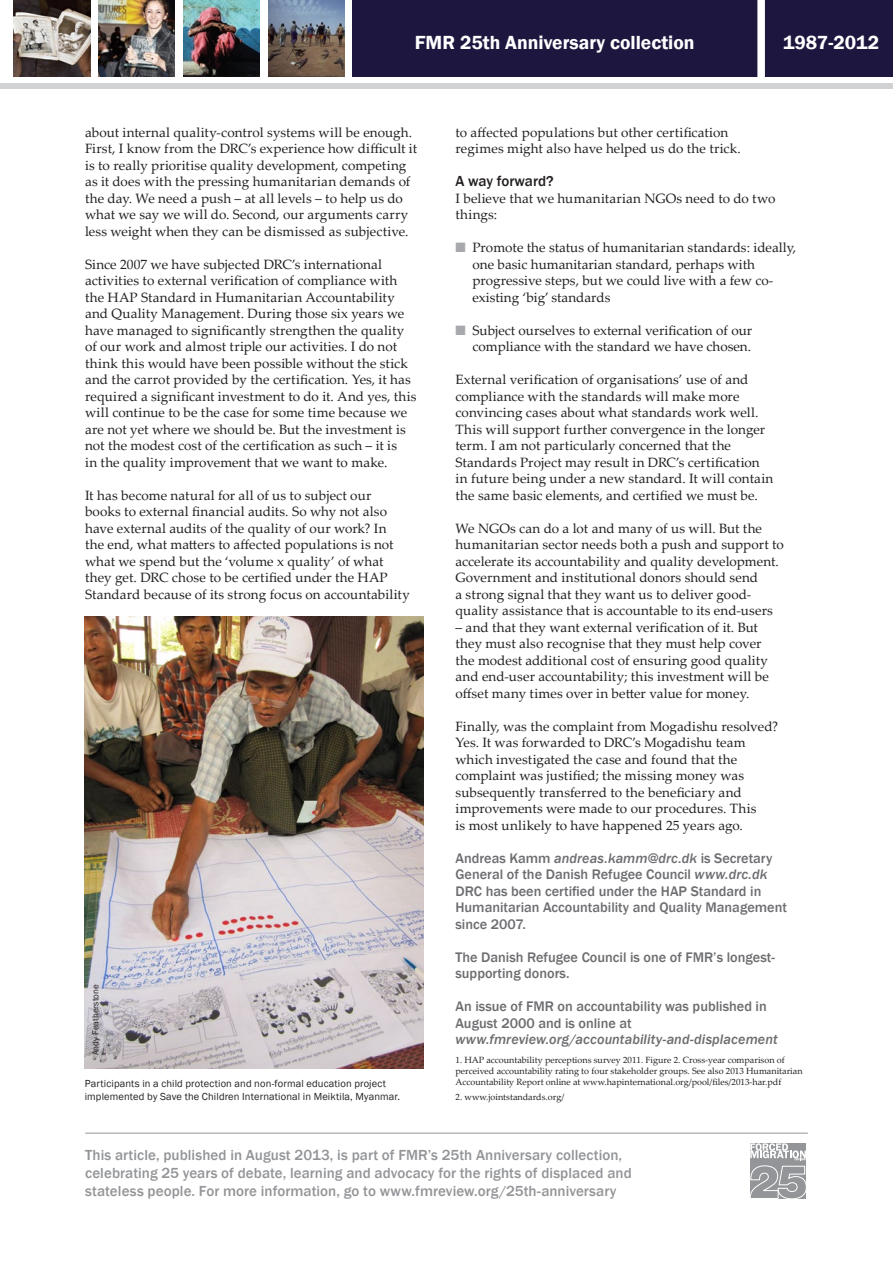
<style>
.page{position:relative;width:893px;height:1263px;background:#fff}
.page>*{position:absolute;margin:0;border:0;box-sizing:border-box;transform-origin:0 0}
.t1{font:600 19.5px "Franklin Gothic";color:#fff}
.t2{font:500 15px/18px "Franklin Gothic";letter-spacing:.005em;color:#939598}
._4_sub_headers{font:500 15px "Franklin Gothic";letter-spacing:-.005em;color:#231f20}
._4_author_biog_conta{font:500 14.25px/16.5px "Franklin Gothic";color:#6c6d70}
._4_body_copy{font:13.5px/16.5px "Palatino Linotype";letter-spacing:.005em;color:#231f20}
._4_captions_in_box_b{font:10.5px/12.6px "Franklin Gothic";letter-spacing:.015em;color:#231f20}
._4_body_copy__endnot{font:9px/10.8px "Palatino Linotype";color:#231f20}
._5_generic_photo_cre{font:9px "Franklin Gothic";color:#231f20}
.s1{color:#a8a9ad}
.s2{font-style:italic}
</style>
<div class="page">
<div style="left:353px;top:0;width:540px;height:77px;background:#1d173f"></div>
<div style="left:0;top:83px;width:893px;height:6px;background:#d1d2d4"></div>
<div style="left:757px;top:0;width:8px;height:78px;background:#fff"></div>
<img style="left:13px;top:0;width:77px;height:77px">
<img style="left:268px;top:0;width:77px;height:77px">
<img style="left:183px;top:0;width:77px;height:77px">
<img style="left:98px;top:0;width:77px;height:77px">
<hr style="left:85px;top:1133px;width:723px;height:1px;background:#939598">
<svg style="left:750px;top:1143px;width:56px;height:56px;background:#acaeb0"></svg>
<img style="left:85px;top:617px;width:338px;height:451px">
<h1 class="t1" style="left:415px;top:31px;width:281px">FMR 25th Anniversary collection</h1>
<h1 class="t1" style="left:783px;top:31px;width:98px">1987-2012</h1>
<p class="_4_body_copy" style="left:85px;top:123px;width:334px">about internal quality-control systems will be enough.<br>First, I know from the DRC’s experience how difficult it is to really prioritise quality development, competing as it does with the pressing humanitarian demands of the day. We need a push – at all levels – to help us do what we say we will do. Second, our arguments carry less weight when they can be dismissed as subjective.</p>
<p class="_4_body_copy" style="left:85px;top:255px;width:333px">Since 2007 we have subjected DRC’s international activities to external verification of compliance with the HAP Standard in Humanitarian Accountability and Quality Management. During those six years we have managed to significantly strengthen the quality of our work and almost triple our activities. I do not think this would have been possible without the stick and the carrot provided by the certification. Yes, it has required a significant investment to do it. And yes, this will continue to be the case for some time because we are not yet where we should be. But the investment is not the modest cost of the certification as such – it is<br>in the quality improvement that we want to make.</p>
<p class="_4_body_copy" style="left:85px;top:486px;width:326px">It has become natural for all of us to subject our books to external financial audits. So why not also have external audits of the quality of our work? In<br>the end, what matters to affected populations is not what we spend but the ‘volume x quality’ of what they get. DRC chose to be certified under the HAP Standard because of its strong focus on accountability</p>
<p class="_5_generic_photo_cre" style="left:90px;top:1055px;width:72px;rotate:-90deg">Andy Featherstone</p>
<p class="_4_captions_in_box_b" style="left:85px;top:1078px;width:317px">Participants in a child protection and non-formal education project implemented by Save the Children International in Meiktila, Myanmar.</p>
<p class="_4_body_copy" style="left:455px;top:123px;width:287px">to affected populations but other certification regimes might also have helped us do the trick.</p>
<p class="_4_sub_headers" style="left:455px;top:172px;width:100px">A way forward?</p>
<p class="_4_body_copy" style="left:455px;top:189px;width:321px">I believe that we humanitarian NGOs need to do two things:</p>
<p class="_4_body_copy" style="left:472px;top:239px;width:325px;text-indent:-17px"><span class="s1">■</span> Promote the status of humanitarian standards: ideally, one basic humanitarian standard, perhaps with progressive steps, but we could live with a few co&shy;existing ‘big’ standards</p>
<p class="_4_body_copy" style="left:455px;top:321px;width:298px;text-align:right"><span class="s1">■</span> Subject ourselves to external verification of our compliance with the standard we have chosen.</p>
<p class="_4_body_copy" style="left:455px;top:371px;width:319px">External verification of organisations’ use of and compliance with the standards will make more convincing cases about what standards work well.<br>This will support further convergence in the longer term. I am not particularly concerned that the Standards Project may result in DRC’s certification in future being under a new standard. It will contain the same basic elements, and certified we must be.</p>
<p class="_4_body_copy" style="left:455px;top:519px;width:330px">We NGOs can do a lot and many of us will. But the humanitarian sector needs both a push and support to accelerate its accountability and quality development.<br>Government and institutional donors should send<br>a strong signal that they want us to deliver good&shy;quality assistance that is accountable to its end-users</p>
<p class="_4_body_copy" style="left:455px;top:618px;width:315px">– and that they want external verification of it. But they must also recognise that they must help cover the modest additional cost of ensuring good quality and end-user accountability; this investment will be offset many times over in better value for money.</p>
<p class="_4_body_copy" style="left:455px;top:717px;width:324px">Finally, was the complaint from Mogadishu resolved?<br>Yes. It was forwarded to DRC’s Mogadishu team which investigated the case and found that the complaint was justified; the missing money was subsequently transferred to the beneficiary and improvements were made to our procedures. This<br>is most unlikely to have happened 25 years ago.</p>
<p class="_4_author_biog_conta" style="left:455px;top:850px;width:333px">Andreas Kamm <span class="s2">andreas.kamm@drc.dk</span> is Secretary General of the Danish Refugee Council <span class="s2">www.drc.dk </span>DRC has been certified under the HAP Standard in Humanitarian Accountability and Quality Management since 2007.</p>
<p class="_4_author_biog_conta" style="left:455px;top:949px;width:321px">The Danish Refugee Council is one of FMR’s longest&shy;supporting donors.</p>
<p class="_4_author_biog_conta" style="left:455px;top:998px;width:324px">An issue of FMR on accountability was published in<br>August 2000 and is online at <span class="s2">www.fmreview.org/accountability-and-displacement</span></p>
<p class="_4_body_copy__endnot" style="left:455px;top:1054px;width:349px">1. HAP accountability perceptions survey 2011. Figure 2. Cross-year comparison of perceived accountability rating to four stakeholder groups. See also 2013 Humanitarian<br>Accountability Report online at www.hapinternational.org/pool/files/2013-har.pdf</p>
<p class="_4_body_copy__endnot" style="left:455px;top:1091px;width:110px">2. www.jointstandards.org/</p>
<p class="t2" style="left:85px;top:1146px;width:548px">This article, published in August 2013, is part of FMR’s 25th Anniversary collection, celebrating 25 years of debate, learning and advocacy for the rights of displaced and stateless people. For more information, go to www.fmreview.org/25th-anniversary</p>
</div>
